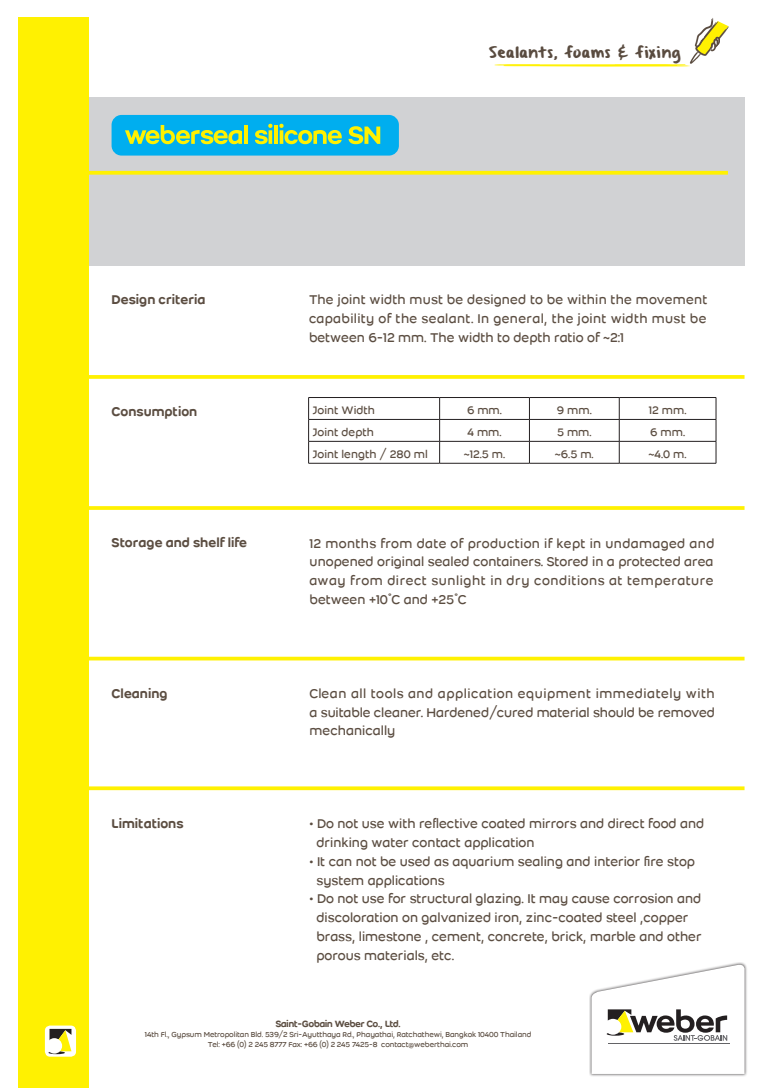
<style>
.page{position:relative;width:780px;height:1088px;background:#fff}
.page>*{position:absolute;margin:0;border:0;box-sizing:border-box;transform-origin:0 0}
.t1{font:25.5px "Weber Brush Thai";letter-spacing:.02em;color:#594b3f}
.t2{font:17.5px/18.8px "Weber Thai";color:#5b4d41}
.t3{font:500 17.5px "Weber Thai";color:#5b4d41}
.t4{font:17.5px "Weber Thai";letter-spacing:.03em;color:#5b4d41}
.t5{font:15px "Weber Thai";color:#5b4d41}
.t6{font:12.5px "Weber Name Thai";color:#5b4d41}
.t7{font:10px/10px "Weber Thai";letter-spacing:-.01em;color:#5b4d41;text-align:center}
</style>
<div class="page">
<div style="left:18px;top:18px;width:71px;height:1070px;background:#fff101"></div>
<svg style="left:45px;top:1025px;width:31px;height:31px"></svg>
<svg style="left:49px;top:1029px;width:22px;height:22px"></svg>
<hr style="left:48px;top:1051px;width:17px;height:3px;background:#231f20;border-radius:50%">
<div style="left:47px;top:1038px;width:15px;height:15px;background:#fff;border-radius:50%"></div>
<div style="left:588px;top:962px;width:159px;height:115px;background:#231f20;opacity:.75"></div>
<svg style="left:591px;top:963px;width:153px;height:111px"></svg>
<svg style="left:494px;top:18px;width:235px;height:49px"></svg>
<div style="left:89px;top:97px;width:655px;height:169px;background:#d1d2d4"></div>
<svg style="left:89px;top:375px;width:655px;height:4px;background:#fff110"></svg>
<svg style="left:89px;top:506px;width:655px;height:4px;background:#fff110"></svg>
<hr style="left:89px;top:657px;width:655px;height:3px;background:#fff101">
<svg style="left:89px;top:786px;width:655px;height:4px;background:#fff21b"></svg>
<hr style="left:308px;top:397px;width:131px;height:1px;background:#231f20">
<hr style="left:439px;top:397px;width:90px;height:1px;background:#231f20">
<hr style="left:529px;top:397px;width:90px;height:1px;background:#231f20">
<hr style="left:619px;top:397px;width:97px;height:1px;background:#231f20">
<hr style="left:308px;top:419px;width:131px;height:1px;background:#231f20">
<hr style="left:439px;top:419px;width:90px;height:1px;background:#231f20">
<hr style="left:529px;top:419px;width:90px;height:1px;background:#231f20">
<hr style="left:619px;top:419px;width:97px;height:1px;background:#231f20">
<hr style="left:308px;top:441px;width:131px;height:1px;background:#231f20">
<svg style="left:308px;top:398px;width:1px;height:65px"></svg>
<hr style="left:439px;top:441px;width:90px;height:1px;background:#231f20">
<svg style="left:439px;top:398px;width:1px;height:65px"></svg>
<hr style="left:529px;top:441px;width:90px;height:1px;background:#231f20">
<svg style="left:529px;top:398px;width:1px;height:65px"></svg>
<hr style="left:619px;top:441px;width:97px;height:1px;background:#231f20">
<svg style="left:619px;top:398px;width:1px;height:65px"></svg>
<svg style="left:715px;top:398px;width:1px;height:65px"></svg>
<hr style="left:308px;top:463px;width:131px;height:1px;background:#231f20">
<hr style="left:439px;top:463px;width:90px;height:1px;background:#231f20">
<hr style="left:529px;top:463px;width:90px;height:1px;background:#231f20">
<hr style="left:619px;top:463px;width:97px;height:1px;background:#231f20">
<svg style="left:89px;top:171px;width:638px;height:4px;background:#faee13"></svg>
<div style="left:112px;top:115px;width:287px;height:41px;background:#00aeef;border-radius:10px"></div>
<svg style="left:125px;top:125px;width:117px;height:19px"></svg>
<hr style="left:244px;top:125px;width:3px;height:19px;background:#fff101">
<svg style="left:255px;top:124px;width:17px;height:20px"></svg>
<hr style="left:274px;top:125px;width:4px;height:19px;background:#fff101">
<svg style="left:279px;top:124px;width:63px;height:20px"></svg>
<svg style="left:348px;top:126px;width:32px;height:18px"></svg>
<h1 class="t1" style="left:489px;top:38px;width:193px">Sealants, foams &amp; fixing</h1>
<p class="t3" style="left:112px;top:290px;width:96px">Design criteria</p>
<p class="t2" style="left:309px;top:291px;width:400px">The joint width must be designed to be within the movement capability of the sealant. In general, the joint width must be</p>
<p class="t2" style="left:309px;top:328px;width:316px">between 6-12 mm. The width to depth ratio of ~2:1</p>
<p class="t3" style="left:112px;top:402px;width:87px">Consumption</p>
<p class="t5" style="left:312px;top:403px;width:64px">Joint Width</p>
<p class="t5" style="left:467px;top:403px;width:36px">6 mm.</p>
<p class="t5" style="left:557px;top:403px;width:36px">9 mm.</p>
<p class="t5" style="left:648px;top:403px;width:39px">12 mm.</p>
<p class="t5" style="left:312px;top:425px;width:63px">Joint depth</p>
<p class="t5" style="left:467px;top:425px;width:36px">4 mm.</p>
<p class="t5" style="left:557px;top:425px;width:36px">5 mm.</p>
<p class="t5" style="left:650px;top:425px;width:36px">6 mm.</p>
<p class="t5" style="left:312px;top:447px;width:117px">Joint length / 280 ml</p>
<p class="t5" style="left:464px;top:447px;width:43px">~12.5 m.</p>
<p class="t5" style="left:555px;top:447px;width:40px">~6.5 m.</p>
<p class="t5" style="left:648px;top:447px;width:40px">~4.0 m.</p>
<p class="t3" style="left:112px;top:533px;width:137px">Storage and shelf life</p>
<p class="t2" style="left:309px;top:534px;width:406px;text-align:justify">12 months from date of production if kept in undamaged and unopened original sealed containers. Stored in a protected area away from direct sunlight in dry conditions at temperature</p>
<p class="t2" style="left:309px;top:590px;width:158px">between +10 ํC and +25 ํC</p>
<p class="t3" style="left:112px;top:683px;width:58px">Cleaning</p>
<p class="t4" style="left:309px;top:684px;width:406px">Clean all tools and application equipment immediately with</p>
<p class="t2" style="left:309px;top:703px;width:407px">a suitable cleaner. Hardened/cured material should be removed mechanically</p>
<p class="t3" style="left:112px;top:814px;width:73px">Limitations</p>
<p class="t2" style="left:309px;top:815px;width:396px">• Do not use with reflective coated mirrors and direct food and</p>
<p class="t2" style="left:316px;top:834px;width:219px">drinking water contact application</p>
<p class="t2" style="left:309px;top:852px;width:387px">• It can not be used as aquarium sealing and interior fire stop</p>
<p class="t2" style="left:316px;top:871px;width:130px">system applications</p>
<p class="t2" style="left:309px;top:890px;width:393px">• Do not use for structural glazing. It may cause corrosion and</p>
<p class="t2" style="left:316px;top:909px;width:373px">discoloration on galvanized iron, zinc-coated steel ,copper</p>
<p class="t2" style="left:316px;top:927px;width:386px">brass, limestone , cement, concrete, brick, marble and other</p>
<p class="t2" style="left:316px;top:946px;width:139px">porous materials, etc.</p>
<p class="t6" style="left:276px;top:1017px;width:126px">Saint-Gobain Weber Co., Ltd.</p>
<p class="t7" style="left:145px;top:1029px;width:388px">14th Fl., Gypsum Metropolitan Bld. 539/2 Sri-Ayutthaya Rd., Phayathai, Ratchathewi, Bangkok 10400 Thailand<br>Tel: +66 (0) 2 245 8777 Fax: +66 (0) 2 245 7425-8 contact@weberthai.com</p>
</div>
